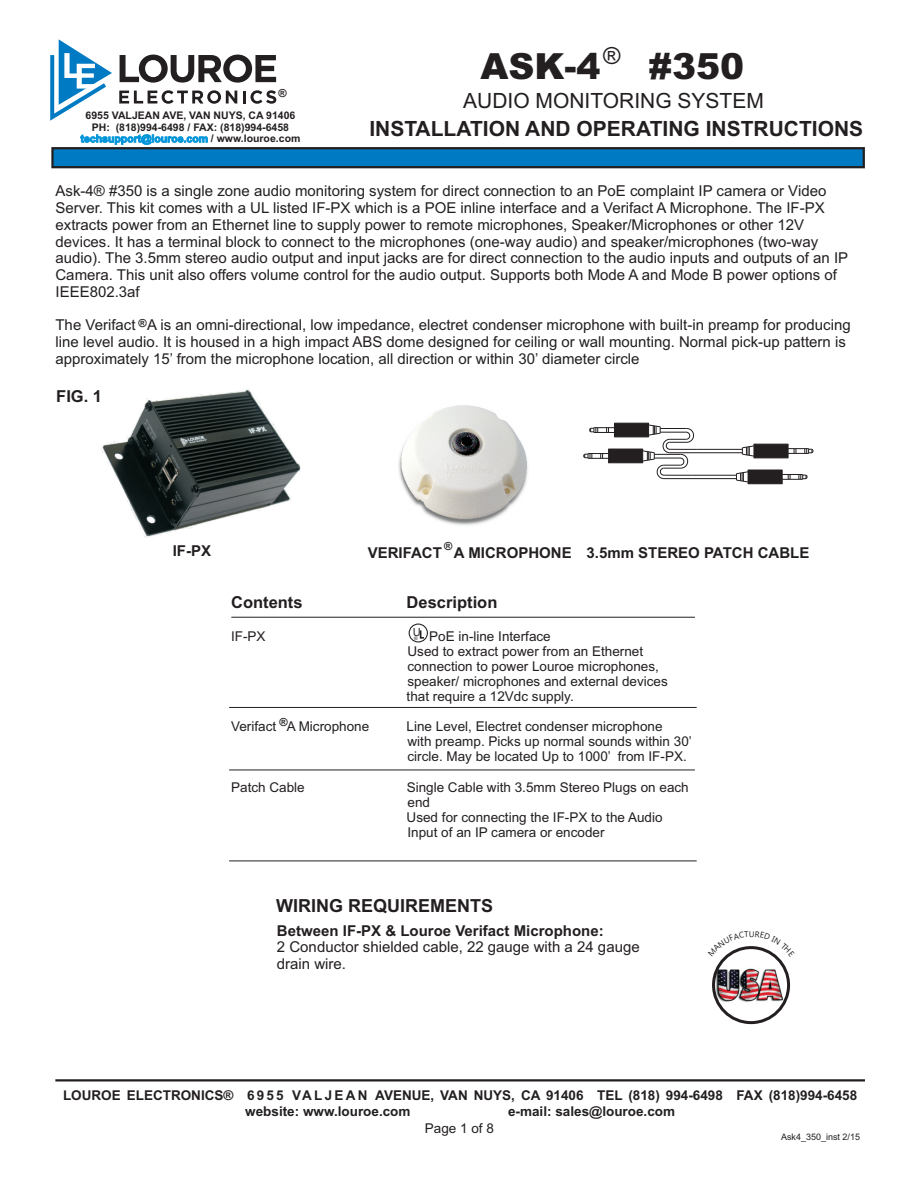
<style>
.page{position:relative;width:918px;height:1188px;background:#fff}
.page>*{position:absolute;margin:0;border:0;box-sizing:border-box;transform-origin:0 0}
.t1{font:italic 900 36px "Arial";color:#231f20}
.t2{font:23.55px "Arial";color:#231f20}
.t3{font:700 21px "Arial";color:#231f20}
.t4{font:21px "Arial";color:#231f20}
.t5{font:700 18px "Arial";color:#231f20}
.t6{font:700 16.5px "Arial";color:#231f20}
.t7{font:15px/16.8px "Arial";color:#231f20}
.t8{font:700 15px "Arial";color:#231f20}
.t9{font:13.5px/15.1px "Arial";color:#231f20}
.t10{font:700 13.5px/15.1px "Arial";color:#231f20}
.t11{font:11.4px "Ebrima";color:#231f20}
.t12{font:700 11.1px "Arial";color:#231f20}
.t13{font:700 10.5px/11.7px "Arial";color:#231f20;text-align:center}
.t14{font:9px "Arial";color:#231f20}
.t15{font:4.8px "Arial";color:#231f20}
.s1{color:#0095d9}
</style>
<div class="page">
<svg style="left:120px;top:55px;width:156px;height:28px"></svg>
<svg style="left:119px;top:90px;width:118px;height:14px"></svg>
<svg style="left:243px;top:90px;width:33px;height:14px"></svg>
<svg style="left:50px;top:39px;width:62px;height:82px"></svg>
<svg style="left:51px;top:147px;width:814px;height:22px;background:#106ca2"></svg>
<img style="left:102px;top:389px;width:199px;height:149px">
<img style="left:398px;top:405px;width:130px;height:120px">
<hr style="left:229px;top:707px;width:468px;height:1px;background:#231f20">
<hr style="left:231px;top:617px;width:464px;height:1px;background:#231f20">
<hr style="left:229px;top:770px;width:466px;height:1px;background:#231f20">
<hr style="left:229px;top:861px;width:468px;height:1px;background:#231f20">
<div style="left:409px;top:624px;width:19px;height:18px;border:1px solid #231f20;border-radius:50%"></div>
<svg style="left:420px;top:630px;width:4px;height:9px"></svg>
<hr style="left:55px;top:1079px;width:810px;height:3px;background:#231f20">
<img style="left:714px;top:965px;width:74px;height:41px">
<div style="left:712px;top:946px;width:78px;height:78px;border:3px solid #231f20;border-radius:50%"></div>
<svg style="left:736px;top:470px;width:72px;height:14px"></svg>
<hr style="left:692px;top:475px;width:44px;height:1px;background:#231f20">
<hr style="left:664px;top:478px;width:72px;height:1px;background:#231f20">
<svg style="left:742px;top:444px;width:72px;height:14px"></svg>
<hr style="left:698px;top:449px;width:44px;height:1px;background:#231f20">
<svg style="left:583px;top:423px;width:115px;height:56px"></svg>
<hr style="left:670px;top:452px;width:72px;height:1px;background:#231f20">
<svg style="left:724px;top:946px;width:54px;height:11px"></svg>
<p class="t12" style="left:279px;top:88px;width:10px">®</p>
<p class="t13" style="left:81px;top:110px;width:221px">6955 VALJEAN AVE, VAN NUYS, CA 91406<br>PH: (818)994-6498 / FAX: (818)994-6458 <span class="s1">techsupport@louroe.com</span> / www.louroe.com</p>
<h2 class="t2" style="left:603px;top:47px;width:19px">®</h2>
<h1 class="t1" style="left:480px;top:53px;width:121px">ASK-4</h1>
<h1 class="t1" style="left:649px;top:53px;width:97px">#350</h1>
<h3 class="t4" style="left:463px;top:92px;width:302px">AUDIO MONITORING SYSTEM</h3>
<h3 class="t3" style="left:369px;top:120px;width:495px">INSTALLATION AND OPERATING INSTRUCTIONS</h3>
<p class="t7" style="left:56px;top:184px;width:794px">Ask-4® #350 is a single zone audio monitoring system for direct connection to an PoE complaint IP camera or Video Server. This kit comes with a UL listed IF-PX which is a POE inline interface and a Verifact A Microphone. The IF-PX extracts power from an Ethernet line to supply power to remote microphones, Speaker/Microphones or other 12V devices. It has a terminal block to connect to the microphones (one-way audio) and speaker/microphones (two-way audio). The 3.5mm stereo audio output and input jacks are for direct connection to the audio inputs and outputs of an IP Camera. This unit also offers volume control for the audio output. Supports both Mode A and Mode B power options of IEEE802.3af</p>
<p class="t7" style="left:55px;top:318px;width:797px">The Verifact A is an omni-directional, low impedance, electret condenser microphone with built-in preamp for producing line level audio. It is housed in a high impact ABS dome designed for ceiling or wall mounting. Normal pick-up pattern is approximately 15’ from the microphone location, all direction or within 30’ diameter circle</p>
<p class="t12" style="left:139px;top:319px;width:10px">®</p>
<p class="t6" style="left:56px;top:390px;width:47px">FIG. 1</p>
<p class="t8" style="left:173px;top:545px;width:40px">IF-PX</p>
<p class="t12" style="left:444px;top:542px;width:10px">®</p>
<p class="t8" style="left:368px;top:547px;width:443px">VERIFACT A MICROPHONE 3.5mm STEREO PATCH CABLE</p>
<p class="t6" style="left:231px;top:596px;width:73px">Contents</p>
<p class="t6" style="left:407px;top:596px;width:92px">Description</p>
<p class="t9" style="left:231px;top:630px;width:36px">IF-PX</p>
<p class="t9" style="left:407px;top:630px;width:263px;text-indent:23px">PoE in-line Interface<br>Used to extract power from an Ethernet connection to power Louroe microphones, speaker/ microphones and external devices that require a 12Vdc supply.</p>
<p class="t9" style="left:231px;top:720px;width:140px">Verifact A Microphone</p>
<p class="t9" style="left:407px;top:720px;width:287px">Line Level, Electret condenser microphone<br>with preamp. Picks up normal sounds within 30’ circle. May be located Up to 1000’ from IF-PX.</p>
<p class="t9" style="left:231px;top:781px;width:75px">Patch Cable</p>
<p class="t9" style="left:407px;top:781px;width:284px">Single Cable with 3.5mm Stereo Plugs on each end<br>Used for connecting the IF-PX to the Audio<br>Input of an IP camera or encoder</p>
<p class="t11" style="left:413px;top:627px;width:10px">U</p>
<p class="t15" style="left:414px;top:636px;width:5px">®</p>
<p class="t12" style="left:279px;top:717px;width:10px">®</p>
<p class="t5" style="left:276px;top:899px;width:219px">WIRING REQUIREMENTS</p>
<p class="t8" style="left:277px;top:925px;width:328px">Between IF-PX &amp; Louroe Verifact Microphone:</p>
<p class="t7" style="left:277px;top:940px;width:364px">2 Conductor shielded cable, 22 gauge with a 24 gauge drain wire.</p>
<p class="t10" style="left:245px;top:1089px;width:613px;text-indent:-182px">LOUROE ELECTRONICS® 6 9 5 5 VA L J E A N AVENUE, VAN NUYS, CA 91406 TEL (818) 994-6498 FAX (818)994-6458 website: www.louroe.com</p>
<p class="t10" style="left:508px;top:1104px;width:168px">e-mail: sales@louroe.com</p>
<p class="t9" style="left:425px;top:1122px;width:71px">Page 1 of 8</p>
<p class="t14" style="left:781px;top:1134px;width:81px">Ask4_350_inst 2/15</p>
</div>
